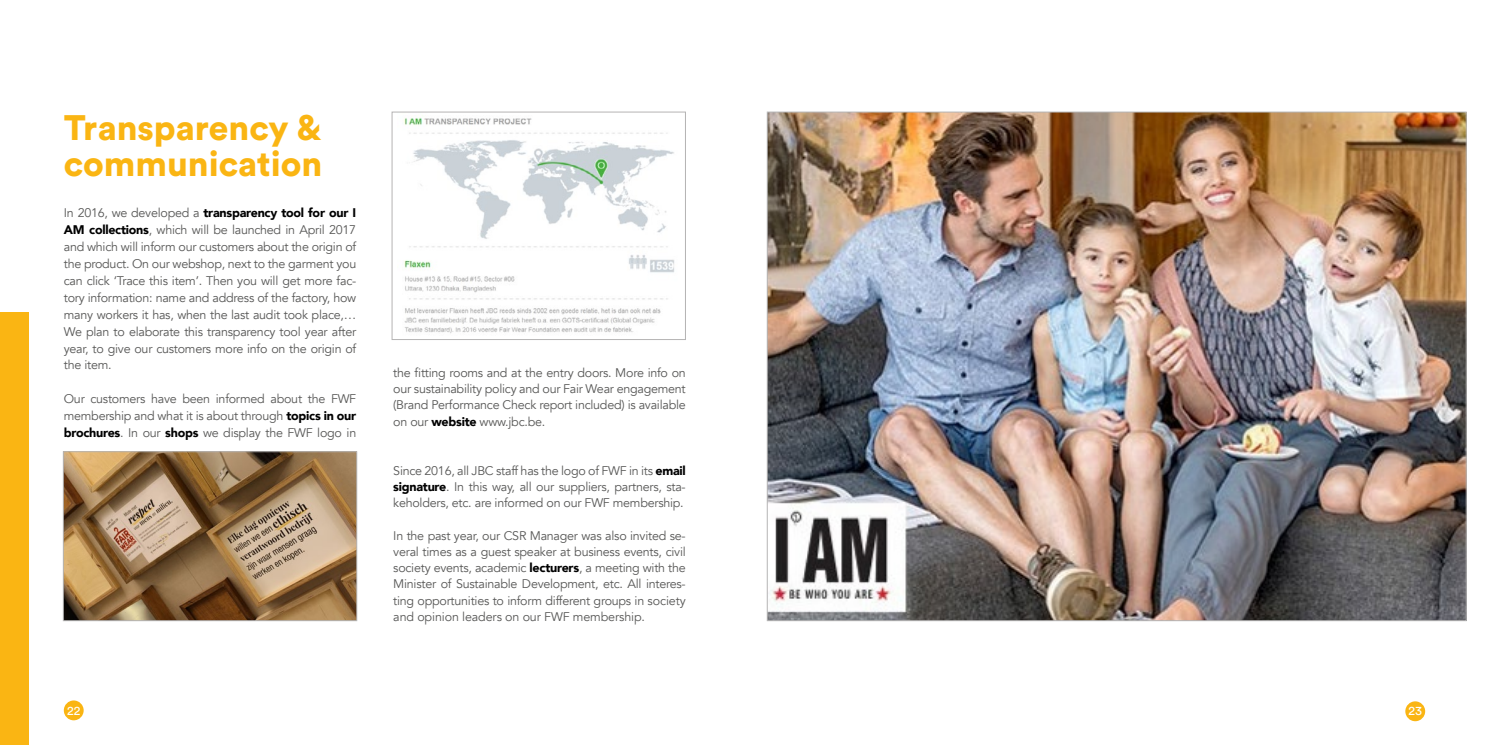
<style>
.page{position:relative;width:1489px;height:745px;background:#fff}
.page>*{position:absolute;margin:0;border:0;box-sizing:border-box;transform-origin:0 0}
.t1{font:900 35px/35.6px "Circular Std";color:#fab513}
.t2{font:12.5px/16.9px "Avenir";letter-spacing:-.02em;color:#575756;text-align:justify}
.t3{font:12.5px "Circular Std";color:#fff}
.s1{font-weight:900;color:#000}
</style>
<div class="page">
<div style="left:64px;top:700px;width:20px;height:19px;background:#fab513;border-radius:50%"></div>
<div style="left:1405px;top:701px;width:19px;height:19px;background:#fab513;border-radius:50%"></div>
<img style="left:404px;top:115px;width:271px;height:219px">
<div style="left:392px;top:112px;width:293px;height:227px;border:1px solid #b5b4b4"></div>
<img style="left:65px;top:453px;width:290px;height:165px">
<div style="left:63px;top:451px;width:294px;height:169px;border:1px solid #b5b4b4"></div>
<img style="left:769px;top:114px;width:695px;height:504px">
<div style="left:0;top:312px;width:28px;height:432px;background:#fab513"></div>
<h1 class="t1" style="left:64px;top:109px;width:260px">Transparency &amp; communication</h1>
<p class="t2" style="left:64px;top:205px;width:294px">In 2016, we developed a <span class="s1">transparency tool for our I AM collections</span>, which will be launched in April 2017 and which will inform our customers about the origin of the product. On our webshop, next to the garment you can click ‘Trace this item’. Then you will get more fac&shy;tory information: name and address of the factory, how many workers it has, when the last audit took place,… We plan to elaborate this transparency tool year after year, to give our customers more info on the origin of the item.</p>
<p class="t2" style="left:64px;top:390px;width:294px">Our customers have been informed about the FWF membership and what it is about through <span class="s1">topics in our brochures</span>. In our <span class="s1">shops</span> we display the FWF logo in</p>
<p class="t2" style="left:393px;top:364px;width:294px;line-height:16.2px">the fitting rooms and at the entry doors. More info on our sustainability policy and our Fair Wear engagement (Brand Performance Check report included) is available on our <span class="s1">website</span> www.jbc.be.</p>
<p class="t2" style="left:393px;top:462px;width:294px;line-height:16.2px">Since 2016, all JBC staff has the logo of FWF in its <span class="s1">email signature</span>. In this way, all our suppliers, partners, sta&shy;keholders, etc. are informed on our FWF membership.</p>
<p class="t2" style="left:393px;top:527px;width:294px;line-height:16.2px">In the past year, our CSR Manager was also invited se&shy;veral times as a guest speaker at business events, civil society events, academic <span class="s1">lecturers</span>, a meeting with the Minister of Sustainable Development, etc. All interes&shy;ting opportunities to inform different groups in society and opinion leaders on our FWF membership.</p>
<p class="t3" style="left:67px;top:702px;width:15px">22</p>
<p class="t3" style="left:1408px;top:702px;width:15px">23</p>
</div>
